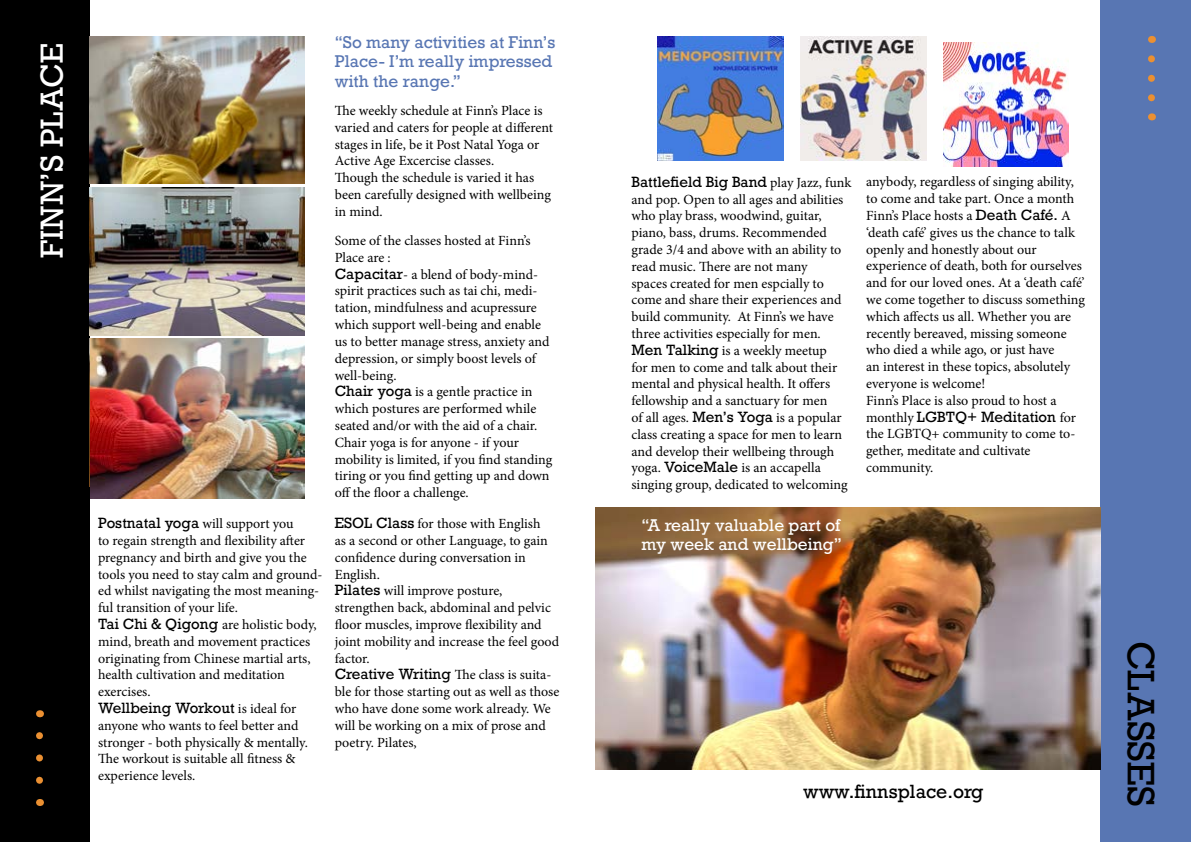
<style>
.page{position:relative;width:1191px;height:842px;background:#fff}
.page>*{position:absolute;margin:0;border:0;box-sizing:border-box;transform-origin:0 0}
.t1{font:36px "Rockwell";color:#000}
.t2{font:30px "Rockwell";color:#fff}
.t3{font:18px "Rockwell";color:#000}
.t4{font:16px/19.2px "Rockwell";color:#5876b3}
.t5{font:16px/19.2px "Rockwell";color:#fff}
.t6{font:14px/16.8px "Minion Pro";letter-spacing:-.005em;color:#000}
.t7{font:14px "Rockwell";color:#000}
.s1{font-family:"Rockwell"}
.s2{font-family:"Minion Pro"}
</style>
<div class="page">
<div style="left:0;top:0;width:90px;height:842px;background:#000"></div>
<div style="left:1100px;top:0;width:91px;height:842px;background:#5876b3"></div>
<img style="left:90px;top:188px;width:214px;height:147px">
<img style="left:90px;top:36px;width:214px;height:148px">
<img style="left:595px;top:507px;width:505px;height:263px">
<img style="left:91px;top:338px;width:213px;height:161px">
<img style="left:658px;top:37px;width:125px;height:124px">
<img style="left:800px;top:36px;width:126px;height:124px">
<img style="left:943px;top:42px;width:125px;height:124px">
<svg style="left:1148px;top:59px;width:7px;height:43px"></svg>
<svg style="left:36px;top:732px;width:7px;height:48px"></svg>
<h2 class="t2" style="left:33px;top:258px;width:216px;rotate:-90deg">FINN’S PLACE</h2>
<p class="t6" style="left:98px;top:515px;width:226px"><span class="s1">Postnatal yoga</span> will support you<br>to regain strength and flexibility after pregnancy and birth and give you the tools you need to stay calm and ground&shy;ed whilst navigating the most meaning&shy;ful transition of your life.<br><span class="s1">Tai Chi &amp; Qigong</span> are holistic body, mind, breath and movement practices originating from Chinese martial arts, health cultivation and meditation exercises.</p>
<p class="t7" style="left:98px;top:699px;width:200px">Wellbeing Workout <span class="s2">is ideal for</span></p>
<p class="t6" style="left:98px;top:717px;width:211px">anyone who wants to feel better and stronger - both physically &amp; mentally.<br>The workout is suitable all fitness &amp; experience levels.</p>
<p class="t4" style="left:335px;top:33px;width:222px">“So many activities at Finn’s<br>Place- I’m really impressed with the range.”</p>
<p class="t6" style="left:335px;top:102px;width:220px">The weekly schedule at Finn’s Place is varied and caters for people at different stages in life, be it Post Natal Yoga or Active Age Excercise classes.<br>Though the schedule is varied it has been carefully designed with wellbeing in mind.</p>
<p class="t6" style="left:335px;top:232px;width:219px">Some of the classes hosted at Finn’s<br>Place are :<br><span class="s1">Capacitar</span>- a blend of body-mind&shy;spirit practices such as tai chi, medi&shy;tation, mindfulness and acupressure which support well-being and enable us to better manage stress, anxiety and depression, or simply boost levels of well-being.<br><span class="s1">Chair yoga</span> is a gentle practice in which postures are performed while seated and/or with the aid of a chair.<br>Chair yoga is for anyone - if your mobility is limited, if you find standing tiring or you find getting up and down off the floor a challenge.</p>
<p class="t6" style="left:335px;top:515px;width:226px"><span class="s1">ESOL Class</span> for those with English<br>as a second or other Language, to gain confidence during conversation in<br>English.<br><span class="s1">Pilates</span> will improve posture, strengthen back, abdominal and pelvic floor muscles, improve flexibility and joint mobility and increase the feel good factor.<br><span class="s1">Creative Writing</span> The class is suita&shy;ble for those starting out as well as those who have done some work already. We will be working on a mix of prose and poetry. Pilates,</p>
<p class="t7" style="left:631px;top:173px;width:221px">Battlefield Big Band <span class="s2">play Jazz, funk</span></p>
<p class="t6" style="left:631px;top:191px;width:218px">and pop. Open to all ages and abilities who play brass, woodwind, guitar, piano, bass, drums. Recommended grade 3/4 and above with an ability to read music. There are not many<br>spaces created for men espcially to come and share their experiences and build community. At Finn’s we have three activities especially for men.<br><span class="s1">Men Talking</span> is a weekly meetup<br>for men to come and talk about their mental and physical health. It offers fellowship and a sanctuary for men<br>of all ages. <span class="s1">Men’s Yoga</span> is a popular class creating a space for men to learn and develop their wellbeing through yoga. <span class="s1">VoiceMale</span> is an accapella singing group, dedicated to welcoming</p>
<p class="t5" style="left:641px;top:516px;width:202px">“A really valuable part of my week and wellbeing”</p>
<p class="t6" style="left:866px;top:174px;width:220px">anybody, regardless of singing ability, to come and take part. Once a month Finn’s Place hosts a <span class="s1">Death Café.</span> A ‘death café’ gives us the chance to talk openly and honestly about our experience of death, both for ourselves and for our loved ones. At a ‘death café’ we come together to discuss something which affects us all. Whether you are recently bereaved, missing someone who died a while ago, or just have<br>an interest in these topics, absolutely everyone is welcome!<br>Finn’s Place is also proud to host a</p>
<p class="t7" style="left:866px;top:408px;width:211px"><span class="s2">monthly</span> LGBTQ+ Meditation <span class="s2">for</span></p>
<p class="t6" style="left:866px;top:426px;width:211px">the LGBTQ+ community to come to&shy;gether, meditate and cultivate community.</p>
<p class="t3" style="left:803px;top:780px;width:182px">www.finnsplace.org</p>
<h1 class="t1" style="left:1163px;top:641px;width:167px;rotate:90deg">CLASSES</h1>
</div>
